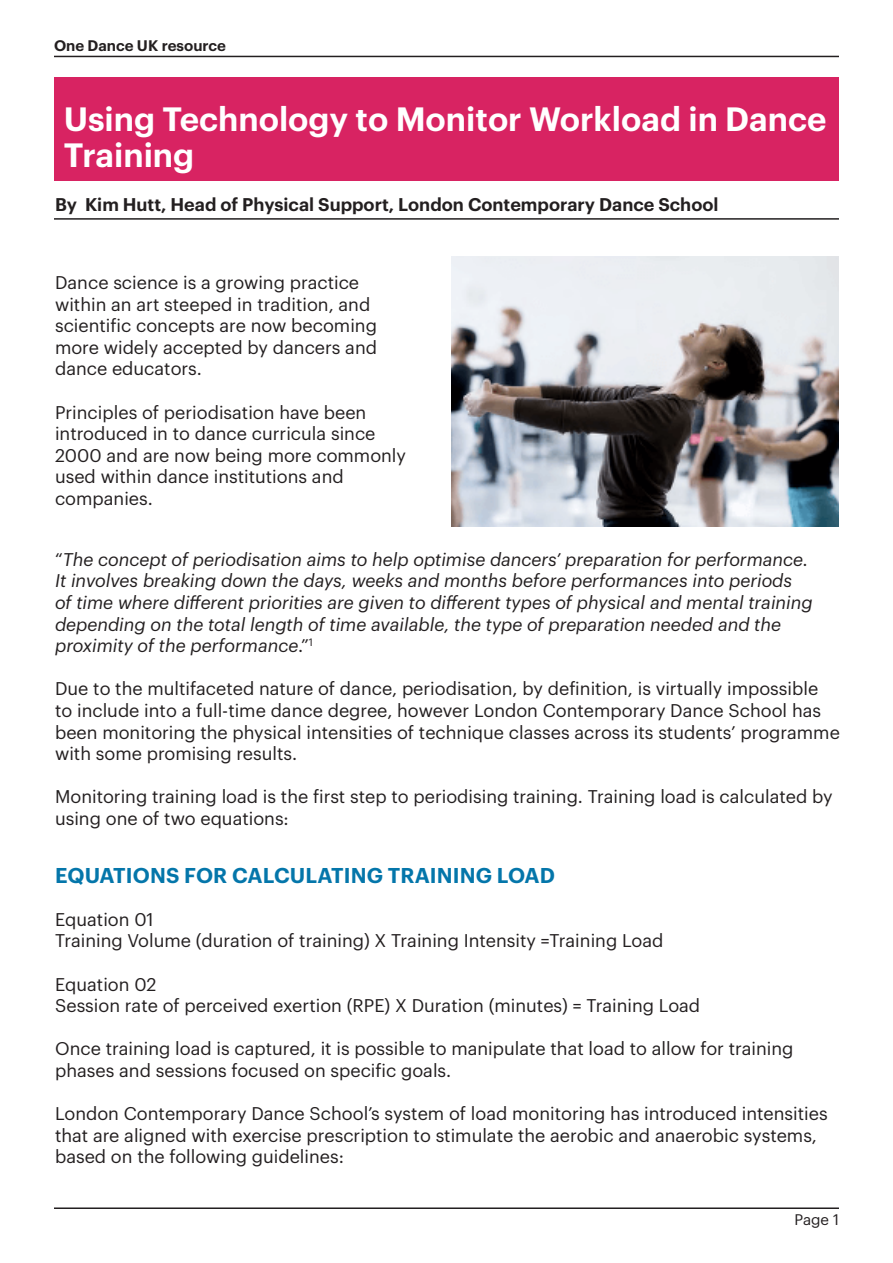
<style>
.page{position:relative;width:893px;height:1263px;background:#fff}
.page>*{position:absolute;margin:0;border:0;box-sizing:border-box;transform-origin:0 0}
.t1{font:600 33px/36px "Graphik";color:#fff}
.t2{font:600 21px "Graphik";letter-spacing:.005em;color:#0476aa}
.t3{font:18px/21.6px "Graphik";color:#231f20}
.t4{font:italic 18px/21.6px "Graphik";color:#231f20}
.t5{font:600 18px "Graphik";color:#231f20}
.t6{font:600 15px "Graphik";color:#231f20}
.t7{font:15px "Graphik";color:#231f20}
.s1{font-style:normal}
</style>
<div class="page">
<div style="left:54px;top:78px;width:785px;height:103px;background:#d82362"></div>
<hr style="left:54px;top:56px;width:785px;height:1px;background:#231f20">
<hr style="left:54px;top:1207px;width:785px;height:2px;background:#231f20">
<hr style="left:54px;top:218px;width:785px;height:2px;background:#231f20">
<img style="left:451px;top:256px;width:388px;height:270px">
<p class="t6" style="left:54px;top:34px;width:173px">One Dance UK resource</p>
<p class="t1" style="left:64px;top:98px;width:764px">Using Technology to Monitor Workload in Dance<br>Training</p>
<p class="t5" style="left:55px;top:191px;width:665px">By Kim Hutt, Head of Physical Support, London Contemporary Dance School</p>
<p class="t3" style="left:55px;top:270px;width:323px">Dance science is a growing practice within an art steeped in tradition, and scientific concepts are now becoming more widely accepted by dancers and dance educators.</p>
<p class="t3" style="left:55px;top:400px;width:353px">Principles of periodisation have been introduced in to dance curricula since<br>2000 and are now being more commonly used within dance institutions and companies.</p>
<p class="t4" style="left:55px;top:547px;width:759px"><span class="s1">“</span>The concept of periodisation aims to help optimise dancers’ preparation for performance.<br>It involves breaking down the days, weeks and months before performances into periods of time where different priorities are given to different types of physical and mental training depending on the total length of time available, the type of preparation needed and the proximity of the performance<span class="s1">.”</span><sup>1</sup></p>
<p class="t3" style="left:55px;top:676px;width:786px">Due to the multifaceted nature of dance, periodisation, by definition, is virtually impossible to include into a full-time dance degree, however London Contemporary Dance School has been monitoring the physical intensities of technique classes across its students’ programme with some promising results.</p>
<p class="t3" style="left:55px;top:784px;width:779px">Monitoring training load is the first step to periodising training. Training load is calculated by using one of two equations:</p>
<p class="t2" style="left:55px;top:859px;width:501px">EQUATIONS FOR CALCULATING TRAINING LOAD</p>
<p class="t3" style="left:55px;top:907px;width:100px">Equation 01</p>
<p class="t3" style="left:55px;top:929px;width:610px">Training Volume (duration of training) X Training Intensity =Training Load</p>
<p class="t3" style="left:55px;top:972px;width:103px">Equation 02</p>
<p class="t3" style="left:55px;top:993px;width:647px">Session rate of perceived exertion (RPE) X Duration (minutes) = Training Load</p>
<p class="t3" style="left:55px;top:1037px;width:740px">Once training load is captured, it is possible to manipulate that load to allow for training phases and sessions focused on specific goals.</p>
<p class="t3" style="left:55px;top:1101px;width:774px">London Contemporary Dance School’s system of load monitoring has introduced intensities that are aligned with exercise prescription to stimulate the aerobic and anaerobic systems, based on the following guidelines:</p>
<p class="t7" style="left:794px;top:1208px;width:46px">Page 1</p>
</div>
